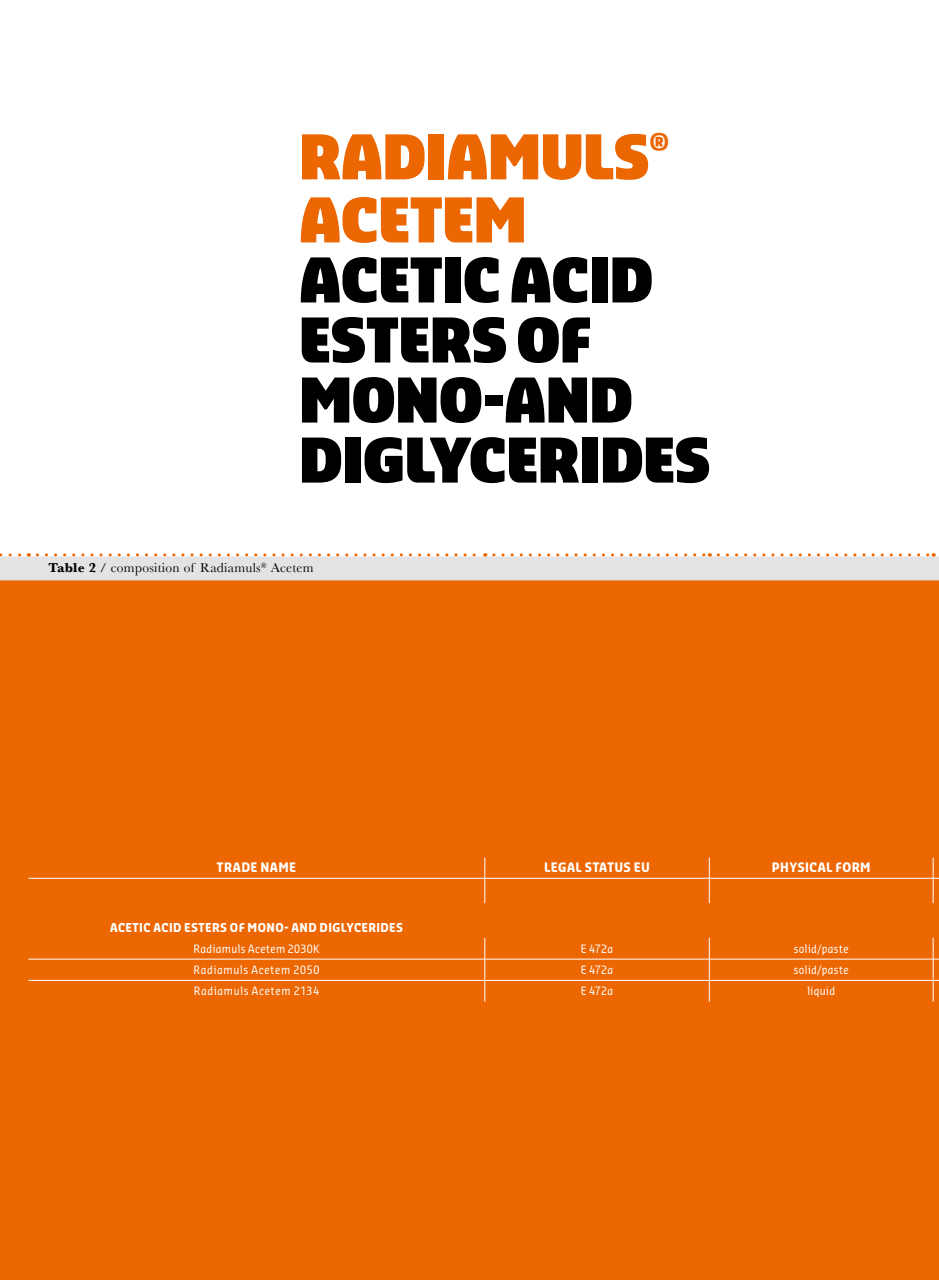
<style>
.page{position:relative;width:939px;height:1280px;background:#fff}
.page>*{position:absolute;margin:0;border:0;box-sizing:border-box;transform-origin:0 0}
.t1{font:900 60px/60px "Sansa Con Ult";color:#000}
.t2{font:900 60px "Sansa Con Ult";color:#ec6602}
.t3{font:13.5px "Baskerville";letter-spacing:.02em;color:#000}
.t4{font:700 12.75px "Sansa Con";letter-spacing:.035em;color:#fff}
.t5{font:700 12px "Sansa Con";color:#fff}
.t6{font:11.25px "Sansa Con";letter-spacing:.04em;color:#fff}
.t7{font:11.25px "Sansa Con";letter-spacing:.065em;color:#fff}
.s1{font-weight:700}
</style>
<div class="page">
<div style="left:0;top:554px;width:939px;height:26px;background:#e3e3e4"></div>
<div style="left:0;top:580px;width:939px;height:699px;background:#ec6602"></div>
<hr style="left:28px;top:553px;width:457px;height:3px;background:#fff">
<hr style="left:485px;top:553px;width:224px;height:3px;background:#fff">
<hr style="left:709px;top:553px;width:224px;height:3px;background:#fff">
<hr style="left:28px;top:958px;width:457px;height:1px;background:#fff">
<hr style="left:485px;top:958px;width:224px;height:1px;background:#fff">
<hr style="left:709px;top:958px;width:224px;height:1px;background:#fff">
<hr style="left:28px;top:979px;width:457px;height:1px;background:#fff">
<hr style="left:485px;top:979px;width:224px;height:1px;background:#fff">
<svg style="left:485px;top:937px;width:1px;height:64px"></svg>
<hr style="left:709px;top:979px;width:224px;height:1px;background:#fff">
<svg style="left:709px;top:937px;width:1px;height:64px"></svg>
<svg style="left:933px;top:937px;width:6px;height:64px"></svg>
<hr style="left:28px;top:877px;width:457px;height:1px;background:#fff">
<hr style="left:485px;top:877px;width:224px;height:1px;background:#fff">
<hr style="left:709px;top:877px;width:224px;height:1px;background:#fff">
<svg style="left:0;top:553px;width:29px;height:3px"></svg>
<svg style="left:37px;top:553px;width:449px;height:3px"></svg>
<svg style="left:494px;top:553px;width:216px;height:3px"></svg>
<svg style="left:718px;top:553px;width:221px;height:3px"></svg>
<hr style="left:28px;top:856px;width:457px;height:1px;background:#ec6602">
<hr style="left:485px;top:856px;width:224px;height:1px;background:#ec6602">
<hr style="left:709px;top:856px;width:224px;height:1px;background:#ec6602">
<hr style="left:28px;top:903px;width:457px;height:1px;background:#ec6602">
<svg style="left:485px;top:857px;width:1px;height:59px"></svg>
<hr style="left:485px;top:903px;width:224px;height:1px;background:#ec6602">
<hr style="left:709px;top:903px;width:224px;height:1px;background:#ec6602">
<svg style="left:709px;top:857px;width:1px;height:59px"></svg>
<svg style="left:933px;top:856px;width:6px;height:60px"></svg>
<svg style="left:0;top:1276px;width:3px;height:4px"></svg>
<svg style="left:936px;top:1276px;width:3px;height:4px"></svg>
<h1 class="t2" style="left:299px;top:120px;width:82px">RADIAM</h1>
<h1 class="t2" style="left:541px;top:120px;width:130px">ULS<sup>®</sup></h1>
<h1 class="t2" style="left:299px;top:183px;width:229px">ACETEM</h1>
<h1 class="t1" style="left:299px;top:248px;width:331px">ACETICACID<br>ESTERS OF<br>MONO-AND<br>DIGLYCERIDES</h1>
<p class="t3" style="left:49px;top:559px;width:267px"><span class="s1">Table 2</span> / composition of Radiamuls<sup>®</sup> Acetem</p>
<p class="t4" style="left:217px;top:859px;width:81px">TRADE NAME</p>
<p class="t4" style="left:544px;top:859px;width:107px">LEGAL STATUS EU</p>
<p class="t4" style="left:772px;top:859px;width:100px">PHYSICAL FORM</p>
<p class="t5" style="left:110px;top:919px;width:16px">ACETIC</p>
<p class="t5" style="left:153px;top:919px;width:8px">ACID</p>
<p class="t5" style="left:184px;top:919px;width:8px">ESTERS</p>
<p class="t5" style="left:230px;top:919px;width:28px">OF MONO</p>
<p class="t5" style="left:285px;top:919px;width:17px">- AND</p>
<p class="t5" style="left:320px;top:919px;width:8px">DIGLYCERIDES</p>
<p class="t6" style="left:194px;top:941px;width:127px">Radiamuls Acetem 2030K</p>
<p class="t6" style="left:581px;top:941px;width:34px">E 472a</p>
<p class="t6" style="left:794px;top:941px;width:57px">solid/paste</p>
<p class="t7" style="left:194px;top:962px;width:127px">Radiamuls Acetem 2050</p>
<p class="t6" style="left:581px;top:962px;width:34px">E 472a</p>
<p class="t6" style="left:794px;top:962px;width:57px">solid/paste</p>
<p class="t7" style="left:194px;top:984px;width:127px">Radiamuls Acetem 2134</p>
<p class="t6" style="left:581px;top:984px;width:34px">E 472a</p>
<p class="t6" style="left:807px;top:984px;width:29px">liquid</p>
</div>
